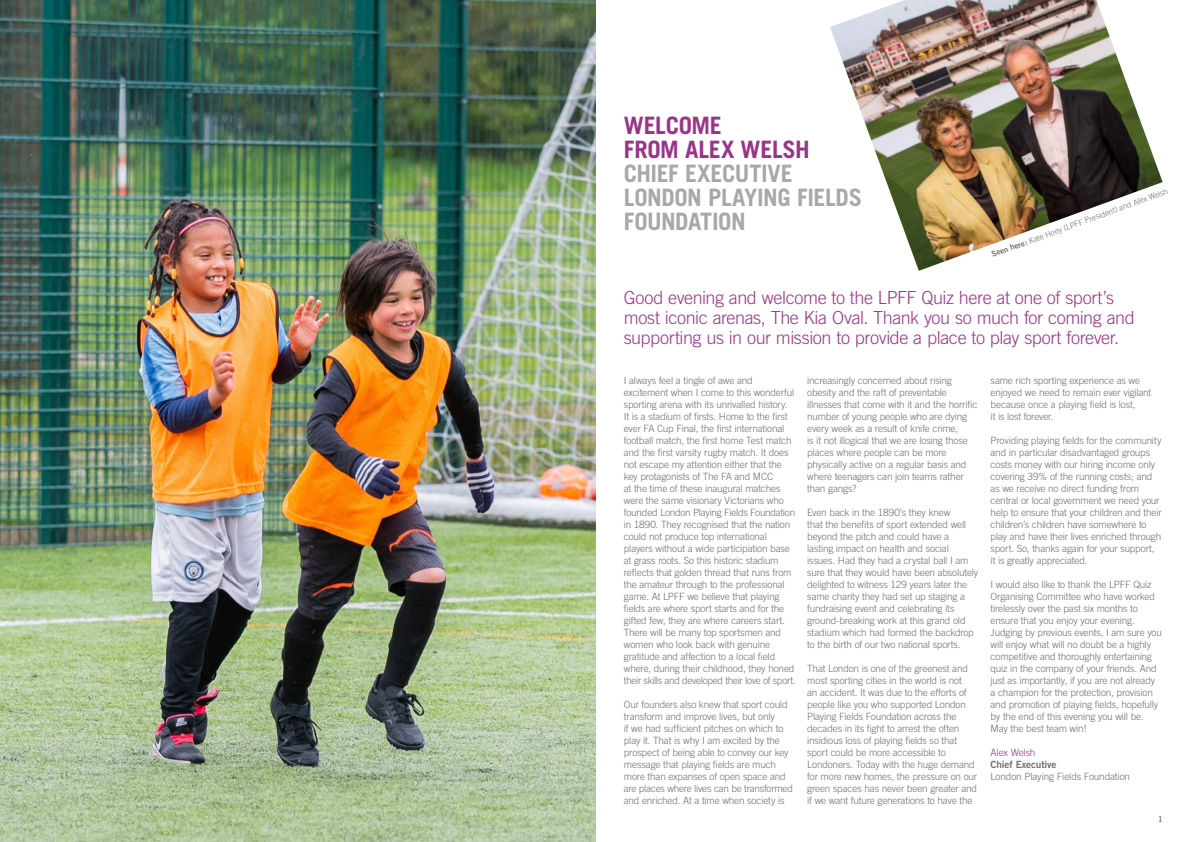
<style>
.page{position:relative;width:1191px;height:842px;background:#fff}
.page>*{position:absolute;margin:0;border:0;box-sizing:border-box;transform-origin:0 0}
.t1{font:700 24px/24px "Trade Gothic";letter-spacing:-.02em;color:#a8a8a7}
.t2{font:700 24px/24px "Trade Gothic";letter-spacing:-.01em;color:#9a3487}
.t3{font:300 18px/20px "Trade Gothic";letter-spacing:-.025em;color:#9a3487}
.t4{font:300 10px/12px "Trade Gothic";letter-spacing:-.015em;color:#706f6f}
.t5{font:10px "Trade Gothic Bold Two";letter-spacing:-.015em;color:#706f6f}
.t6{font:300 10px "Trade Gothic";letter-spacing:-.015em;color:#9a3487}
.t7{font:300 8px "Trade Gothic";color:#706f6f}
.s1{font-family:"Trade Gothic Bold Two";font-weight:400}
</style>
<div class="page">
<img style="left:830px;top:0;width:332px;height:271px">
<img style="left:0;top:0;width:595px;height:842px">
<h1 class="t2" style="left:624px;top:113px;width:188px">WELCOME<br>FROM ALEX WELSH</h1>
<h1 class="t1" style="left:624px;top:161px;width:240px">CHIEF EXECUTIVE<br>LONDON PLAYING FIELDS<br>FOUNDATION</h1>
<p class="t7" style="left:990px;top:250px;width:188px;rotate:-20deg"><span class="s1">Seen here:</span> Kate Hoey (LPFF President) and Alex Welsh</p>
<h2 class="t3" style="left:624px;top:288px;width:512px">Good evening and welcome to the LPFF Quiz here at one of sport’s most iconic arenas, The Kia Oval. Thank you so much for coming and supporting us in our mission to provide a place to play sport forever.</h2>
<p class="t4" style="left:624px;top:374px;width:173px">I always feel a tingle of awe and excitement when I come to this wonderful sporting arena with its unrivalled history.<br>It is a stadium of firsts. Home to the first ever FA Cup Final, the first international football match, the first home Test match and the first varsity rugby match. It does not escape my attention either that the key protagonists of The FA and MCC<br>at the time of these inaugural matches were the same visionary Victorians who founded London Playing Fields Foundation in 1890. They recognised that the nation could not produce top international players without a wide participation base at grass roots. So this historic stadium reflects that golden thread that runs from the amateur through to the professional game. At LPFF we believe that playing fields are where sport starts and for the gifted few, they are where careers start.<br>There will be many top sportsmen and women who look back with genuine gratitude and affection to a local field where, during their childhood, they honed their skills and developed their love of sport.</p>
<p class="t4" style="left:624px;top:698px;width:171px">Our founders also knew that sport could transform and improve lives, but only<br>if we had sufficient pitches on which to play it. That is why I am excited by the prospect of being able to convey our key message that playing fields are much more than expanses of open space and are places where lives can be transformed and enriched. At a time when society is</p>
<p class="t4" style="left:807px;top:374px;width:172px">increasingly concerned about rising obesity and the raft of preventable illnesses that come with it and the horrific number of young people who are dying every week as a result of knife crime,<br>is it not illogical that we are losing those places where people can be more physically active on a regular basis and where teenagers can join teams rather than gangs?</p>
<p class="t4" style="left:807px;top:506px;width:173px">Even back in the 1890’s they knew<br>that the benefits of sport extended well beyond the pitch and could have a<br>lasting impact on health and social issues. Had they had a crystal ball I am sure that they would have been absolutely delighted to witness 129 years later the same charity they had set up staging a fundraising event and celebrating its ground-breaking work at this grand old stadium which had formed the backdrop to the birth of our two national sports.</p>
<p class="t4" style="left:807px;top:662px;width:171px">That London is one of the greenest and most sporting cities in the world is not<br>an accident. It was due to the efforts of people like you who supported London Playing Fields Foundation across the decades in its fight to arrest the often insidious loss of playing fields so that sport could be more accessible to Londoners. Today with the huge demand for more new homes, the pressure on our green spaces has never been greater and if we want future generations to have the</p>
<p class="t4" style="left:990px;top:374px;width:162px">same rich sporting experience as we enjoyed we need to remain ever vigilant because once a playing field is lost,<br>it is lost forever.</p>
<p class="t4" style="left:990px;top:434px;width:172px">Providing playing fields for the community and in particular disadvantaged groups costs money with our hiring income only covering 39% of the running costs; and as we receive no direct funding from central or local government we need your help to ensure that your children and their children’s children have somewhere to play and have their lives enriched through sport. So, thanks again for your support, it is greatly appreciated.</p>
<p class="t4" style="left:990px;top:578px;width:173px">I would also like to thank the LPFF Quiz Organising Committee who have worked tirelessly over the past six months to ensure that you enjoy your evening.<br>Judging by previous events, I am sure you will enjoy what will no doubt be a highly competitive and thoroughly entertaining quiz in the company of your friends. And just as importantly, if you are not already a champion for the protection, provision and promotion of playing fields, hopefully by the end of this evening you will be.<br>May the best team win!</p>
<p class="t6" style="left:990px;top:747px;width:46px">Alex Welsh</p>
<p class="t5" style="left:990px;top:758px;width:67px">Chief Executive</p>
<p class="t4" style="left:990px;top:770px;width:141px">London Playing Fields Foundation</p>
<p class="t7" style="left:1158px;top:814px;width:6px">1</p>
</div>
